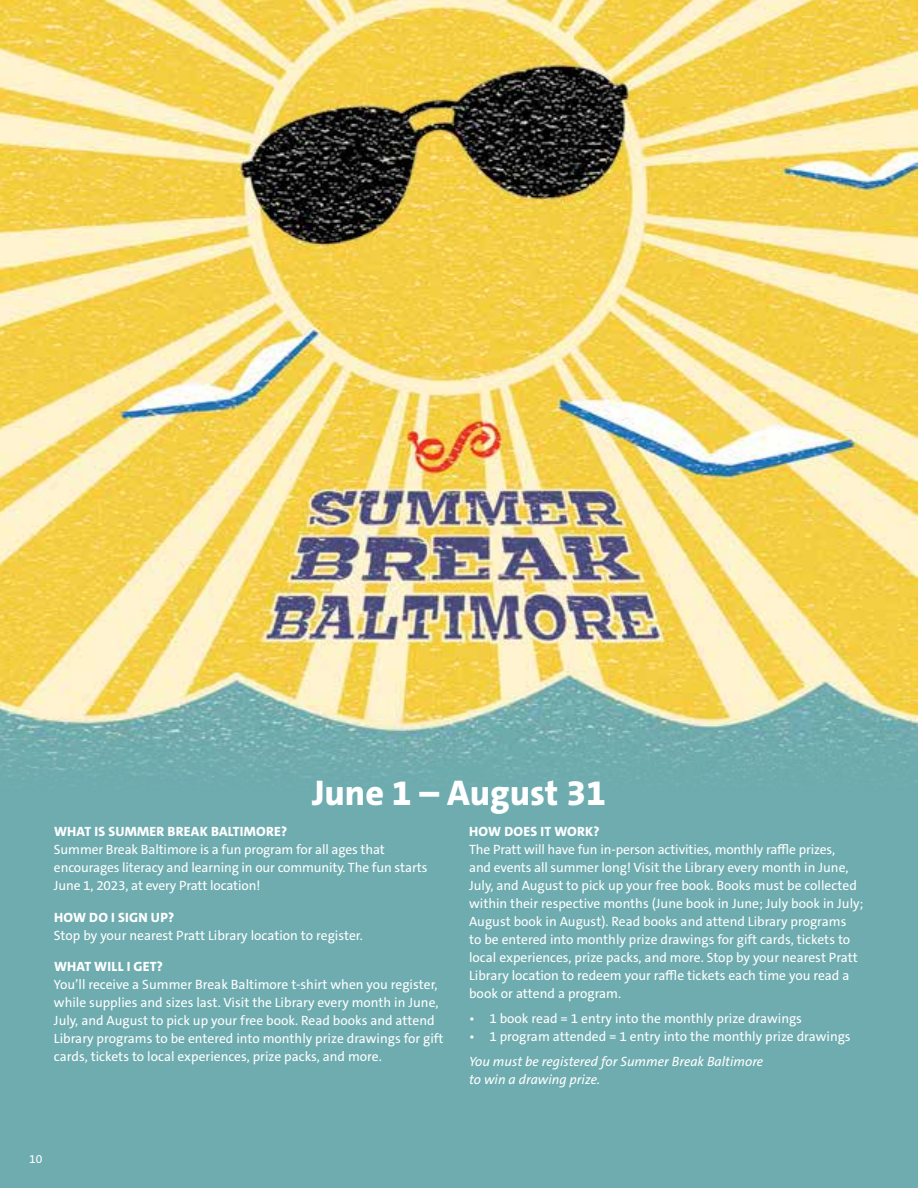
<style>
.page{position:relative;width:918px;height:1188px;background:#fff}
.page>*{position:absolute;margin:0;border:0;box-sizing:border-box;transform-origin:0 0}
.t1{font:800 36px "The Sans C5";color:#fff}
.t2{font:13.5px/18px "The Sans C5";color:#fff}
.t3{font:800 13.5px "The Sans C5";letter-spacing:.02em;color:#fff}
.t4{font:italic 13.5px/18px "The Sans C5";color:#fff}
.t5{font:12px "The Sans C5";color:#fff}
</style>
<div class="page">
<img style="left:0;top:0;width:918px;height:714px">
<div style="left:0;top:714px;width:918px;height:474px;background:#6eacaf"></div>
<h1 class="t1" style="left:312px;top:769px;width:295px">June 1 – August 31</h1>
<p class="t3" style="left:54px;top:823px;width:235px">WHAT IS SUMMER BREAK BALTIMORE?</p>
<p class="t2" style="left:54px;top:841px;width:375px">Summer Break Baltimore is a fun program for all ages that encourages literacy and learning in our community. The fun starts<br>June 1, 2023, at every Pratt location!</p>
<p class="t3" style="left:54px;top:908px;width:122px">HOW DO I SIGN UP?</p>
<p class="t2" style="left:54px;top:926px;width:310px">Stop by your nearest Pratt Library location to register.</p>
<p class="t3" style="left:54px;top:958px;width:110px">WHAT WILL I GET?</p>
<p class="t2" style="left:54px;top:976px;width:391px">You’ll receive a Summer Break Baltimore t-shirt when you register, while supplies and sizes last. Visit the Library every month in June, July, and August to pick up your free book. Read books and attend Library programs to be entered into monthly prize drawings for gift cards, tickets to local experiences, prize packs, and more.</p>
<p class="t3" style="left:469px;top:823px;width:132px">HOW DOES IT WORK?</p>
<p class="t2" style="left:469px;top:841px;width:396px">The Pratt will have fun in-person activities, monthly raffle prizes,<br>and events all summer long! Visit the Library every month in June, July, and August to pick up your free book. Books must be collected within their respective months (June book in June; July book in July; August book in August). Read books and attend Library programs<br>to be entered into monthly prize drawings for gift cards, tickets to local experiences, prize packs, and more. Stop by your nearest Pratt Library location to redeem your raffle tickets each time you read a book or attend a program.</p>
<p class="t2" style="left:469px;top:1009px;width:334px">• 1 book read = 1 entry into the monthly prize drawings</p>
<p class="t2" style="left:469px;top:1027px;width:383px">• 1 program attended = 1 entry into the monthly prize drawings</p>
<p class="t4" style="left:469px;top:1052px;width:296px">You must be registered for Summer Break Baltimore to win a drawing prize.</p>
<p class="t5" style="left:29px;top:1151px;width:15px">10</p>
</div>
